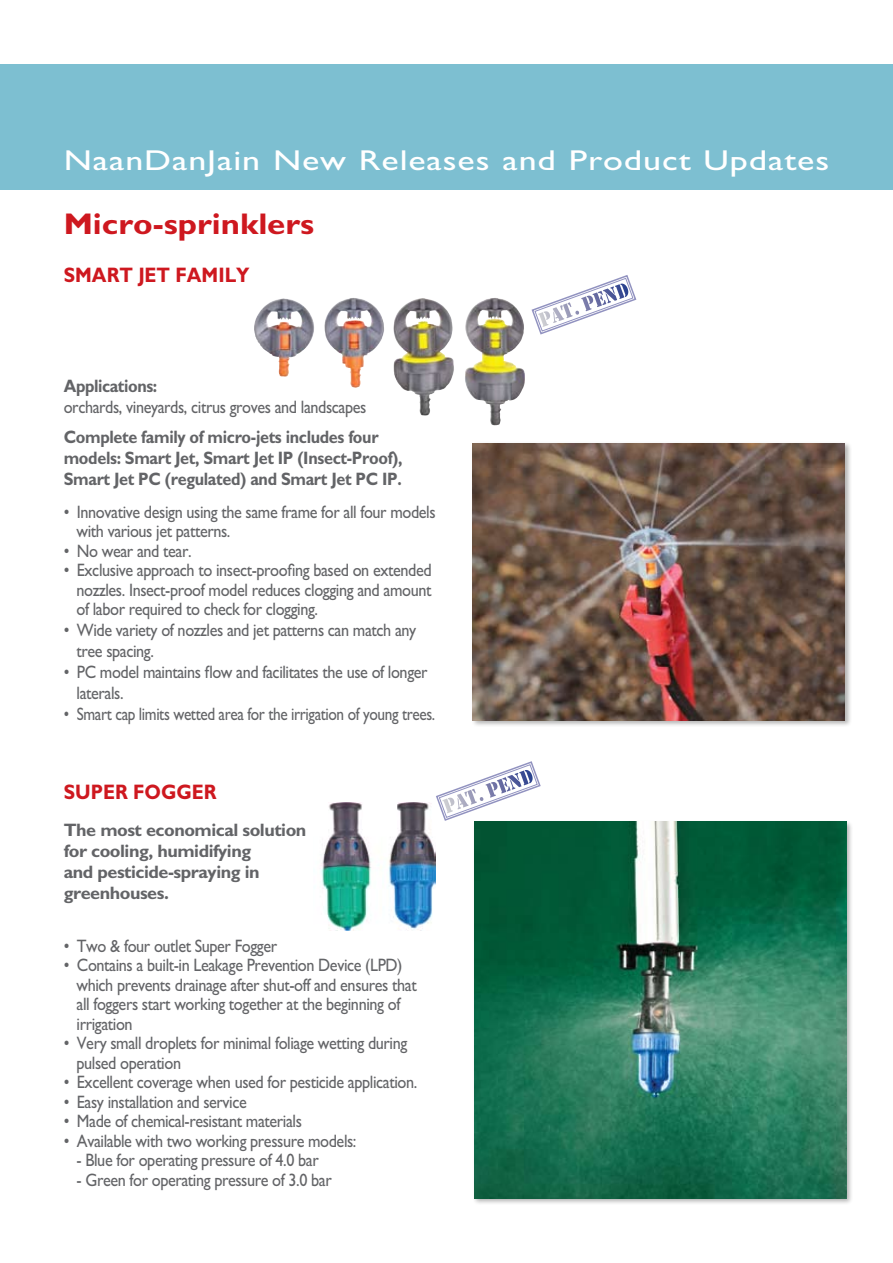
<style>
.page{position:relative;width:893px;height:1263px;background:#fff}
.page>*{position:absolute;margin:0;border:0;box-sizing:border-box;transform-origin:0 0}
.t1{font:700 30px "M Gill Sans";color:#ce181f;scale:1.1 1}
.t2{font:28.8px "M Gill Sans";letter-spacing:.025em;color:#fff;scale:1.25 1}
.t3{font:700 21px "M Gill Sans";color:#ce181f;scale:.9 1}
.t4{font:18px/19.5px "M Gill Sans";letter-spacing:-.025em;color:#636467;scale:.9 1}
.t5{font:700 18px/21.3px "M Gill Sans";letter-spacing:-.02em;color:#636467;scale:.9 1}
.t6{font:700 18px/21px "M Gill Sans";letter-spacing:-.02em;color:#636467}
.t7{font:18px "M Gill Sans";letter-spacing:-.025em;color:#636467;scale:.85 1}
</style>
<div class="page">
<div style="left:0;top:64px;width:893px;height:125px;background:#7dbfd1"></div>
<img style="left:320px;top:802px;width:116px;height:128px">
<div style="left:472px;top:820px;width:388px;height:392px;background:#000;opacity:.3"></div>
<img style="left:474px;top:822px;width:372px;height:376px">
<svg style="left:435px;top:761px;width:107px;height:61px"></svg>
<img style="left:465px;top:298px;width:60px;height:128px">
<svg style="left:531px;top:275px;width:106px;height:60px"></svg>
<div style="left:471px;top:441px;width:387px;height:293px;background:#000;opacity:.3"></div>
<img style="left:473px;top:443px;width:372px;height:277px">
<h2 class="t2" style="left:64px;top:144px;width:614px">NaanDanJain New Releases and Product Updates</h2>
<h1 class="t1" style="left:64px;top:207px;width:229px">Micro-sprinklers</h1>
<p class="t3" style="left:64px;top:263px;width:208px">SMART JET FAMILY</p>
<p class="t5" style="left:64px;top:376px;width:105px">Applications:</p>
<p class="t4" style="left:64px;top:398px;width:338px">orchards, vineyards, citrus groves and landscapes</p>
<p class="t5" style="left:64px;top:426px;width:378px">Complete family of micro-jets includes four models: Smart Jet, Smart Jet IP (Insect-Proof),<br>Smart Jet PC (regulated) and Smart Jet PC IP.</p>
<p class="t4" style="left:77px;top:502px;width:400px;text-indent:-13px">• Innovative design using the same frame for all four models with various jet patterns.</p>
<p class="t4" style="left:64px;top:541px;width:144px">• No wear and tear.</p>
<p class="t4" style="left:77px;top:561px;width:396px;text-align:justify;text-indent:-13px">• Exclusive approach to insect-proofing based on extended nozzles. Insect-proof model reduces clogging and amount of labor required to check for clogging.</p>
<p class="t4" style="left:77px;top:620px;width:379px;line-height:21px;text-indent:-13px">• Wide variety of nozzles and jet patterns can match any tree spacing.</p>
<p class="t4" style="left:77px;top:662px;width:392px;line-height:21px;text-indent:-13px">• PC model maintains flow and facilitates the use of longer laterals.</p>
<p class="t7" style="left:64px;top:704px;width:438px">• Smart cap limits wetted area for the irrigation of young trees.</p>
<p class="t3" style="left:64px;top:780px;width:171px">SUPER FOGGER</p>
<p class="t6" style="left:64px;top:819px;width:244px">The most economical solution for cooling, humidifying<br>and pesticide-spraying in greenhouses.</p>
<p class="t4" style="left:64px;top:936px;width:239px">• Two &amp; four outlet Super Fogger</p>
<p class="t4" style="left:77px;top:955px;width:379px;text-indent:-13px">• Contains a built-in Leakage Prevention Device (LPD) which prevents drainage after shut-off and ensures that all foggers start working together at the beginning of irrigation</p>
<p class="t4" style="left:77px;top:1033px;width:369px;text-indent:-13px">• Very small droplets for minimal foliage wetting during pulsed operation</p>
<p class="t4" style="left:64px;top:1072px;width:394px">• Excellent coverage when used for pesticide application.</p>
<p class="t4" style="left:64px;top:1092px;width:205px">• Easy installation and service</p>
<p class="t4" style="left:64px;top:1111px;width:266px">• Made of chemical-resistant materials</p>
<p class="t4" style="left:64px;top:1131px;width:327px">• Available with two working pressure models:</p>
<p class="t4" style="left:77px;top:1150px;width:271px">- Blue for operating pressure of 4.0 bar</p>
<p class="t4" style="left:77px;top:1170px;width:285px">- Green for operating pressure of 3.0 bar</p>
</div>
